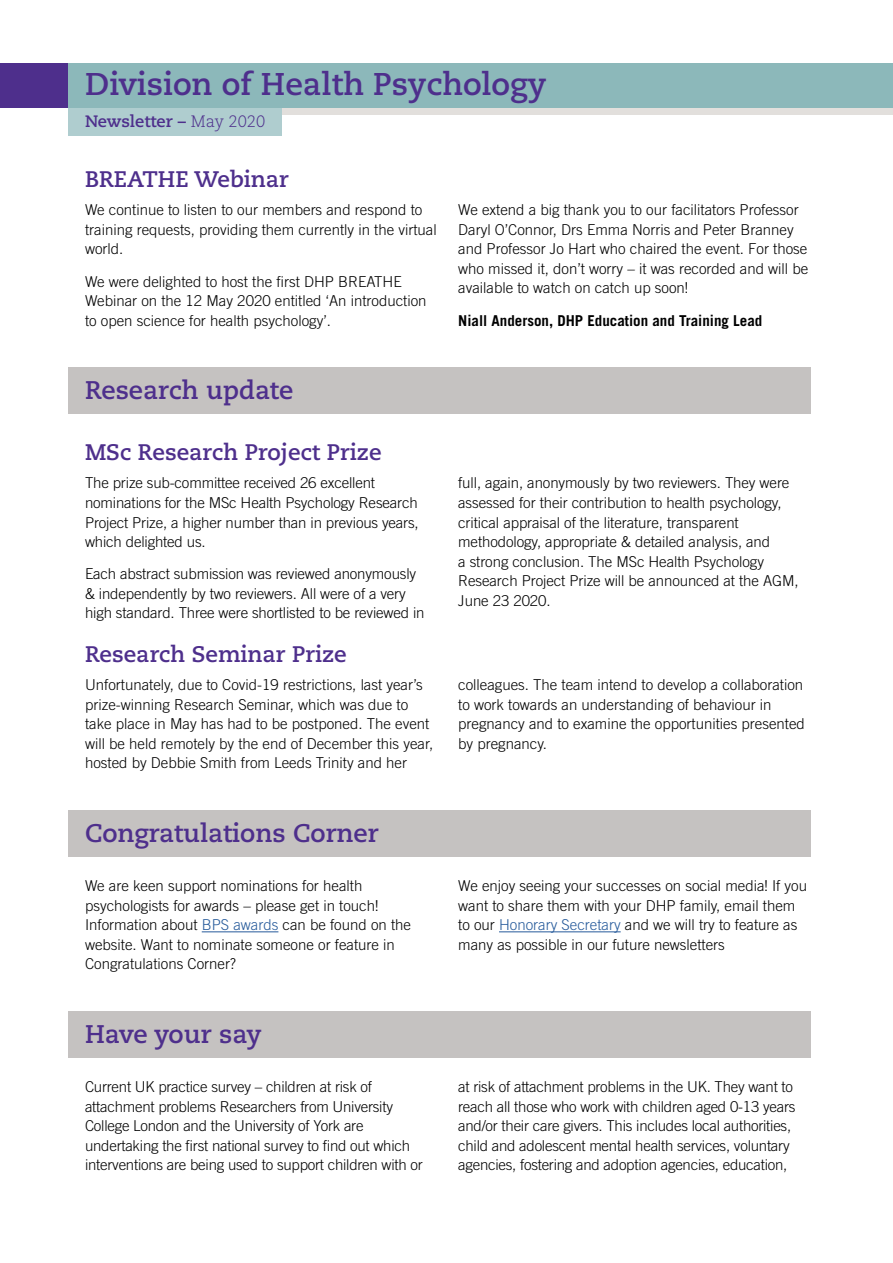
<style>
.page{position:relative;width:893px;height:1263px;background:#fff}
.page>*{position:absolute;margin:0;border:0;box-sizing:border-box;transform-origin:0 0}
.t1{font:700 31.5px "Caecilia LT Pro 75";color:#4e2f8c}
.t2{font:700 25.5px "Caecilia LT Pro 75";color:#4e2f8c}
.t3{font:700 22.5px "Caecilia LT Pro 75";color:#4e2f8c}
.t4{font:700 16.5px "Caecilia LT Pro 75";color:#4e2f8c}
.t5{font:300 15px/19.5px "Trade Gothic LT Std";color:#000}
.t6{font:700 15px "Trade Gothic LT Std";color:#000}
.s1{font-family:"Caecilia LT Pro 45";font-weight:300}
.s2{color:#275b9b}
</style>
<div class="page">
<div style="left:91px;top:108px;width:802px;height:7px;background:#e2dfdc"></div>
<div style="left:0;top:64px;width:68px;height:44px;background:#4e2f8c"></div>
<div style="left:68px;top:64px;width:825px;height:44px;background:#8cb8ba"></div>
<div style="left:68px;top:108px;width:214px;height:28px;background:#afcdcf"></div>
<div style="left:68px;top:367px;width:742px;height:47px;background:#c5c2c1"></div>
<div style="left:68px;top:810px;width:742px;height:46px;background:#c5c2c1"></div>
<hr style="left:202px;top:931px;width:76px;height:1px;background:#275b9b">
<hr style="left:499px;top:931px;width:122px;height:1px;background:#275b9b">
<div style="left:68px;top:1011px;width:742px;height:46px;background:#c5c2c1"></div>
<h1 class="t1" style="left:85px;top:62px;width:463px">Division of Health Psychology</h1>
<p class="t4" style="left:85px;top:110px;width:182px">Newsletter – <span class="s1">May 2020</span></p>
<h3 class="t3" style="left:85px;top:164px;width:205px">BREATHE Webinar</h3>
<p class="t5" style="left:85px;top:200px;width:353px">We continue to listen to our members and respond to training requests, providing them currently in the virtual world.</p>
<p class="t5" style="left:85px;top:271px;width:343px">We were delighted to host the first DHP BREATHE<br>Webinar on the 12 May 2020 entitled ‘An introduction to open science for health psychology’.</p>
<p class="t5" style="left:458px;top:200px;width:352px">We extend a big thank you to our facilitators Professor Daryl O’Connor, Drs Emma Norris and Peter Branney and Professor Jo Hart who chaired the event. For those who missed it, don’t worry – it was recorded and will be available to watch on catch up soon!</p>
<p class="t6" style="left:458px;top:311px;width:306px">Niall Anderson, DHP Education and Training Lead</p>
<h2 class="t2" style="left:85px;top:373px;width:210px">Research update</h2>
<h3 class="t3" style="left:85px;top:437px;width:298px">MSc Research Project Prize</h3>
<p class="t5" style="left:85px;top:473px;width:335px">The prize sub-committee received 26 excellent nominations for the MSc Health Psychology Research Project Prize, a higher number than in previous years, which delighted us.</p>
<p class="t5" style="left:85px;top:564px;width:341px">Each abstract submission was reviewed anonymously &amp; independently by two reviewers. All were of a very high standard. Three were shortlisted to be reviewed in</p>
<p class="t5" style="left:458px;top:473px;width:342px">full, again, anonymously by two reviewers. They were assessed for their contribution to health psychology, critical appraisal of the literature, transparent methodology, appropriate &amp; detailed analysis, and<br>a strong conclusion. The MSc Health Psychology Research Project Prize will be announced at the AGM, June 23 2020.</p>
<h3 class="t3" style="left:85px;top:639px;width:263px">Research Seminar Prize</h3>
<p class="t5" style="left:85px;top:675px;width:350px">Unfortunately, due to Covid-19 restrictions, last year’s prize-winning Research Seminar, which was due to take place in May has had to be postponed. The event will be held remotely by the end of December this year, hosted by Debbie Smith from Leeds Trinity and her</p>
<p class="t5" style="left:458px;top:675px;width:348px">colleagues. The team intend to develop a collaboration to work towards an understanding of behaviour in pregnancy and to examine the opportunities presented by pregnancy.</p>
<h2 class="t2" style="left:85px;top:816px;width:295px">Congratulations Corner</h2>
<p class="t5" style="left:85px;top:876px;width:327px">We are keen support nominations for health psychologists for awards – please get in touch!<br>Information about <span class="s2">BPS awards</span> can be found on the website. Want to nominate someone or feature in Congratulations Corner?</p>
<p class="t5" style="left:458px;top:876px;width:350px">We enjoy seeing your successes on social media! If you want to share them with your DHP family, email them to our <span class="s2">Honorary Secretary</span> and we will try to feature as many as possible in our future newsletters</p>
<h2 class="t2" style="left:85px;top:1017px;width:178px">Have your say</h2>
<p class="t5" style="left:85px;top:1077px;width:339px">Current UK practice survey – children at risk of attachment problems Researchers from University College London and the University of York are undertaking the first national survey to find out which interventions are being used to support children with or</p>
<p class="t5" style="left:458px;top:1077px;width:339px">at risk of attachment problems in the UK. They want to reach all those who work with children aged 0-13 years and/or their care givers. This includes local authorities, child and adolescent mental health services, voluntary agencies, fostering and adoption agencies, education,</p>
</div>
